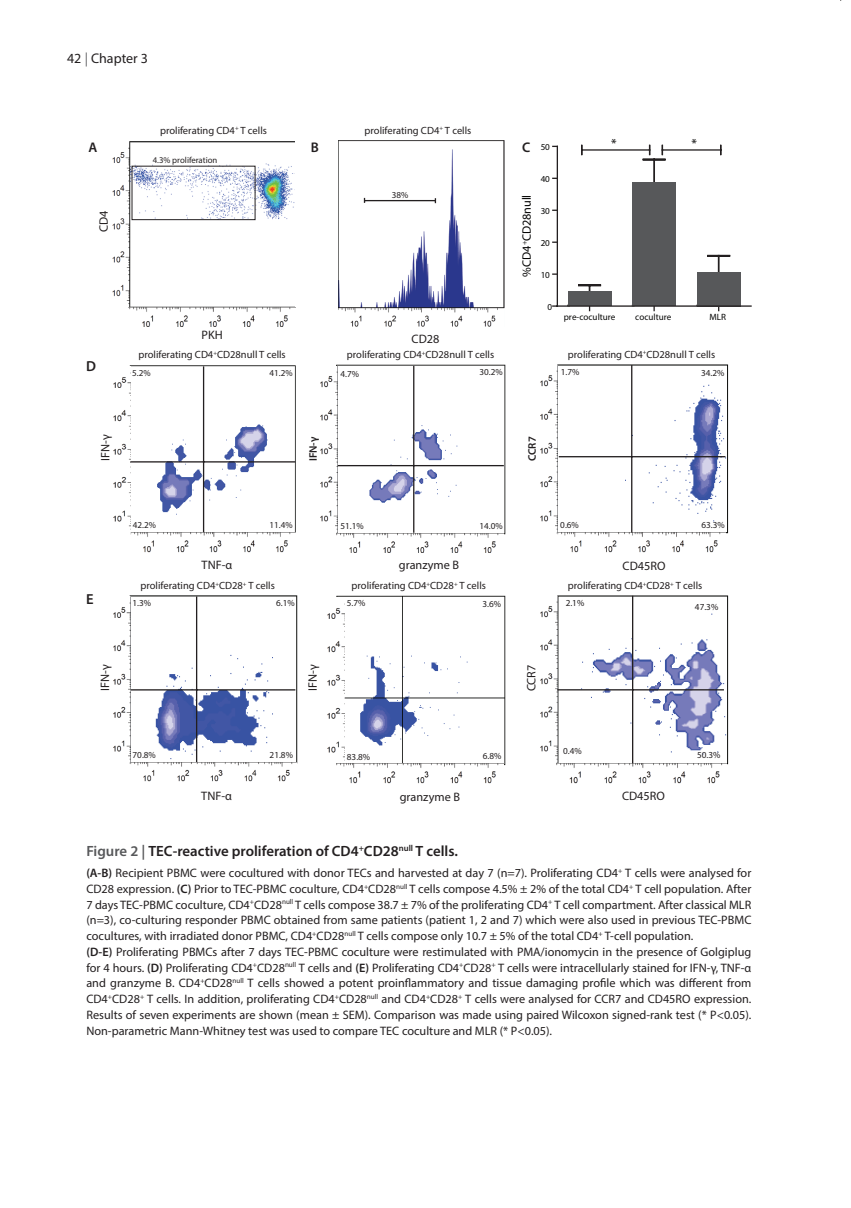
<style>
.page{position:relative;width:851px;height:1208px;background:#fff}
.page>*{position:absolute;margin:0;border:0;box-sizing:border-box;transform-origin:0 0}
.t1{font:600 14.88px "Myriad Pro";color:#231f20}
.t2{font:600 14.53px "Myriad Pro";color:#231f20}
.t3{font:14px "Myriad Pro";color:#231f20}
.t4{font:600 14px "Myriad Pro";color:#231f20}
.t5{font:13.3px "Myriad Pro";color:#050504}
.t6{font:12.25px/15.8px "Myriad Pro";color:#231f20}
.t7{font:12.25px "Myriad Pro";letter-spacing:-.015em;color:#050504}
.t8{font:600 10.85px "Myriad Pro";color:#231f20}
.t9{font:10.5px "Myriad Pro";color:#231f20}
.t10{font:9.28px "Myriad Pro";color:#231f20}
.t11{font:9.1px "Myriad Pro";color:#231f20}
.t12{font:9.1px "Myriad Pro";letter-spacing:.005em;color:#050504}
.t13{font:8.75px "Myriad Pro";color:#231f20}
.s1{color:#636366}
.s2{color:#57585a}
.s3{font-weight:600}
</style>
<div class="page">
<img style="left:129px;top:595px;width:169px;height:169px">
<img style="left:336px;top:595px;width:170px;height:189px">
<div style="left:340px;top:605px;width:23px;height:12px;background:#fff"></div>
<div style="left:342px;top:748px;width:22px;height:12px;background:#fff"></div>
<div style="left:476px;top:604px;width:23px;height:12px;background:#fff"></div>
<div style="left:478px;top:750px;width:23px;height:12px;background:#fff"></div>
<img style="left:556px;top:364px;width:173px;height:189px">
<img style="left:338px;top:140px;width:167px;height:186px">
<hr style="left:364px;top:200px;width:71px;height:1px;background:#231f20">
<img style="left:129px;top:348px;width:172px;height:205px">
<img style="left:130px;top:532px;width:166px;height:20px">
<img style="left:113px;top:366px;width:18px;height:167px">
<hr style="left:130px;top:461px;width:165px;height:2px;background:#231f20">
<hr style="left:203px;top:366px;width:1px;height:166px;background:#231f20">
<hr style="left:196px;top:596px;width:1px;height:166px;background:#231f20">
<hr style="left:130px;top:689px;width:165px;height:1px;background:#231f20">
<img style="left:303px;top:347px;width:203px;height:189px">
<img style="left:318px;top:366px;width:19px;height:168px">
<img style="left:337px;top:533px;width:167px;height:20px">
<hr style="left:338px;top:465px;width:166px;height:1px;background:#231f20">
<hr style="left:413px;top:366px;width:1px;height:167px;background:#231f20">
<img style="left:558px;top:532px;width:167px;height:20px">
<img style="left:540px;top:365px;width:18px;height:168px">
<hr style="left:559px;top:456px;width:166px;height:1px;background:#231f20">
<hr style="left:631px;top:365px;width:1px;height:168px;background:#231f20">
<img style="left:130px;top:762px;width:167px;height:20px">
<img style="left:113px;top:596px;width:17px;height:167px">
<img style="left:327px;top:597px;width:18px;height:167px">
<img style="left:336px;top:764px;width:167px;height:19px">
<img style="left:557px;top:595px;width:172px;height:189px">
<img style="left:540px;top:601px;width:17px;height:162px">
<img style="left:556px;top:763px;width:171px;height:20px">
<hr style="left:557px;top:689px;width:167px;height:1px;background:#231f20">
<hr style="left:632px;top:596px;width:1px;height:167px;background:#231f20">
<img style="left:112px;top:141px;width:183px;height:169px">
<img style="left:130px;top:307px;width:165px;height:20px">
<div style="left:132px;top:166px;width:123px;height:54px;border:1px solid #231f20"></div>
<hr style="left:579px;top:284px;width:21px;height:2px;background:#231f20">
<hr style="left:653px;top:160px;width:2px;height:23px;background:#231f20">
<hr style="left:708px;top:255px;width:21px;height:2px;background:#231f20">
<svg style="left:718px;top:257px;width:1px;height:15px"></svg>
<hr style="left:556px;top:146px;width:2px;height:160px;background:#231f20">
<hr style="left:581px;top:149px;width:68px;height:2px;background:#231f20">
<hr style="left:662px;top:149px;width:58px;height:2px;background:#231f20">
<svg style="left:643px;top:145px;width:22px;height:15px"></svg>
<div style="left:568px;top:291px;width:43px;height:15px;background:#57585a"></div>
<div style="left:632px;top:182px;width:44px;height:124px;background:#57585a"></div>
<div style="left:697px;top:272px;width:43px;height:34px;background:#57585a"></div>
<hr style="left:557px;top:305px;width:194px;height:2px;background:#231f20">
<p class="t3" style="left:67px;top:50px;width:82px">42 <span class="s1">|</span> Chapter 3</p>
<p class="t9" style="left:160px;top:124px;width:108px">proliferating CD4<sup>+</sup> T cells</p>
<p class="t9" style="left:364px;top:124px;width:108px">proliferating CD4<sup>+</sup> T cells</p>
<p class="t4" style="left:88px;top:138px;width:10px">A</p>
<p class="t4" style="left:311px;top:138px;width:10px">B</p>
<p class="t4" style="left:522px;top:138px;width:10px">C</p>
<p class="t6" style="left:96px;top:232px;width:23px;rotate:-90deg">CD4</p>
<p class="t13" style="left:153px;top:154px;width:66px">4.3% proliferation</p>
<p class="t11" style="left:392px;top:190px;width:18px">38%</p>
<p class="t7" style="left:519px;top:277px;width:84px;rotate:-90deg">%CD4<sup>+</sup>CD28null</p>
<p class="t12" style="left:541px;top:142px;width:11px">50</p>
<p class="t12" style="left:541px;top:174px;width:11px">40</p>
<p class="t12" style="left:541px;top:206px;width:11px">30</p>
<p class="t12" style="left:541px;top:238px;width:11px">20</p>
<p class="t12" style="left:541px;top:269px;width:11px">10</p>
<p class="t5" style="left:611px;top:136px;width:7px">*</p>
<p class="t5" style="left:691px;top:136px;width:7px">*</p>
<p class="t2" style="left:86px;top:357px;width:11px">D</p>
<p class="t6" style="left:202px;top:326px;width:23px">PKH</p>
<p class="t9" style="left:138px;top:348px;width:149px">proliferating CD4<sup>+</sup>CD28null T cells</p>
<p class="t11" style="left:132px;top:368px;width:20px">5.2%</p>
<p class="t11" style="left:270px;top:367px;width:25px">41.2%</p>
<p class="t12" style="left:547px;top:301px;width:6px">0</p>
<p class="t12" style="left:564px;top:312px;width:53px">pre-coculture</p>
<p class="t12" style="left:635px;top:312px;width:37px">coculture</p>
<p class="t12" style="left:709px;top:312px;width:18px">MLR</p>
<p class="t6" style="left:411px;top:330px;width:29px">CD28</p>
<p class="t9" style="left:347px;top:348px;width:149px">proliferating CD4<sup>+</sup>CD28null T cells</p>
<p class="t9" style="left:568px;top:348px;width:149px">proliferating CD4<sup>+</sup>CD28null T cells</p>
<p class="t11" style="left:340px;top:368px;width:20px">4.7%</p>
<p class="t11" style="left:479px;top:366px;width:25px">30.2%</p>
<p class="t10" style="left:561px;top:367px;width:20px">1.7%</p>
<p class="t10" style="left:701px;top:367px;width:25px">34.2%</p>
<p class="t6" style="left:97px;top:461px;width:28px;rotate:-90deg">IFN-γ</p>
<p class="t8" style="left:306px;top:461px;width:26px;rotate:-90deg">IFN-γ</p>
<p class="t8" style="left:525px;top:461px;width:26px;rotate:-90deg">CCR7</p>
<p class="t2" style="left:86px;top:590px;width:9px">E</p>
<p class="t11" style="left:133px;top:519px;width:25px">42.2%</p>
<p class="t6" style="left:202px;top:556px;width:32px">TNF-α</p>
<p class="t11" style="left:270px;top:519px;width:25px">11.4%</p>
<p class="t9" style="left:140px;top:579px;width:136px">proliferating CD4<sup>+</sup>CD28<sup>+</sup> T cells</p>
<p class="t10" style="left:133px;top:597px;width:20px">1.3%</p>
<p class="t10" style="left:276px;top:597px;width:20px">6.1%</p>
<p class="t11" style="left:340px;top:521px;width:25px">51.1%</p>
<p class="t6" style="left:399px;top:557px;width:62px">granzyme B</p>
<p class="t11" style="left:479px;top:521px;width:25px">14.0%</p>
<p class="t9" style="left:351px;top:579px;width:136px">proliferating CD4<sup>+</sup>CD28<sup>+</sup> T cells</p>
<p class="t10" style="left:347px;top:597px;width:20px">5.7%</p>
<p class="t10" style="left:482px;top:598px;width:20px">3.6%</p>
<p class="t6" style="left:97px;top:691px;width:28px;rotate:-90deg">IFN-γ</p>
<p class="t6" style="left:304px;top:691px;width:28px;rotate:-90deg">IFN-γ</p>
<p class="t10" style="left:133px;top:749px;width:25px">70.8%</p>
<p class="t10" style="left:270px;top:750px;width:25px">21.8%</p>
<p class="t6" style="left:201px;top:788px;width:32px">TNF-α</p>
<p class="t10" style="left:347px;top:752px;width:25px">83.8%</p>
<p class="t6" style="left:400px;top:788px;width:62px">granzyme B</p>
<p class="t10" style="left:483px;top:750px;width:20px">6.8%</p>
<p class="t6" style="left:523px;top:691px;width:28px;rotate:-90deg">CCR7</p>
<p class="t10" style="left:560px;top:519px;width:20px">0.6%</p>
<p class="t6" style="left:622px;top:557px;width:44px">CD45RO</p>
<p class="t10" style="left:701px;top:519px;width:25px">63.3%</p>
<p class="t9" style="left:568px;top:579px;width:136px">proliferating CD4<sup>+</sup>CD28<sup>+</sup> T cells</p>
<p class="t10" style="left:565px;top:597px;width:20px">2.1%</p>
<p class="t10" style="left:695px;top:601px;width:25px">47.3%</p>
<p class="t10" style="left:563px;top:745px;width:20px">0.4%</p>
<p class="t6" style="left:622px;top:787px;width:44px">CD45RO</p>
<p class="t10" style="left:697px;top:750px;width:25px">50.3%</p>
<p class="t1" style="left:86px;top:842px;width:373px"><span class="s2">Figure 2 |</span> TEC-reactive proliferation of CD4<sup>+</sup>CD28<sup>null</sup> T cells.</p>
<p class="t6" style="left:86px;top:865px;width:666px"><span class="s3">(A-B)</span> Recipient PBMC were cocultured with donor TECs and harvested at day 7 (n=7). Proliferating CD4<sup>+</sup> T cells were analysed for CD28 expression. <span class="s3">(C)</span> Prior to TEC-PBMC coculture, CD4<sup>+</sup>CD28<sup>null</sup> T cells compose 4.5% ± 2% of the total CD4<sup>+</sup> T cell population. After 7 days TEC-PBMC coculture, CD4<sup>+</sup>CD28<sup>null</sup> T cells compose 38.7 ± 7% of the proliferating CD4<sup>+</sup> T cell compartment. After classical MLR (n=3), co-culturing responder PBMC obtained from same patients (patient 1, 2 and 7) which were also used in previous TEC-PBMC cocultures, with irradiated donor PBMC, CD4<sup>+</sup>CD28<sup>null</sup> T cells compose only 10.7 ± 5% of the total CD4<sup>+</sup> T-cell population.<br><span class="s3">(D-E)</span> Proliferating PBMCs after 7 days TEC-PBMC coculture were restimulated with PMA/ionomycin in the presence of Golgiplug for 4 hours. <span class="s3">(D)</span> Proliferating CD4<sup>+</sup>CD28<sup>null</sup> T cells and <span class="s3">(E)</span> Proliferating CD4<sup>+</sup>CD28<sup>+</sup> T cells were intracellularly stained for IFN-γ, TNF-α and granzyme B. CD4<sup>+</sup>CD28<sup>null</sup> T cells showed a potent proinflammatory and tissue damaging profile which was different from CD4<sup>+</sup>CD28<sup>+</sup> T cells. In addition, proliferating CD4<sup>+</sup>CD28<sup>null</sup> and CD4<sup>+</sup>CD28<sup>+</sup> T cells were analysed for CCR7 and CD45RO expression.<br>Results of seven experiments are shown (mean ± SEM). Comparison was made using paired Wilcoxon signed-rank test (* P&lt;0.05).<br>Non-parametric Mann-Whitney test was used to compare TEC coculture and MLR (* P&lt;0.05).</p>
</div>
